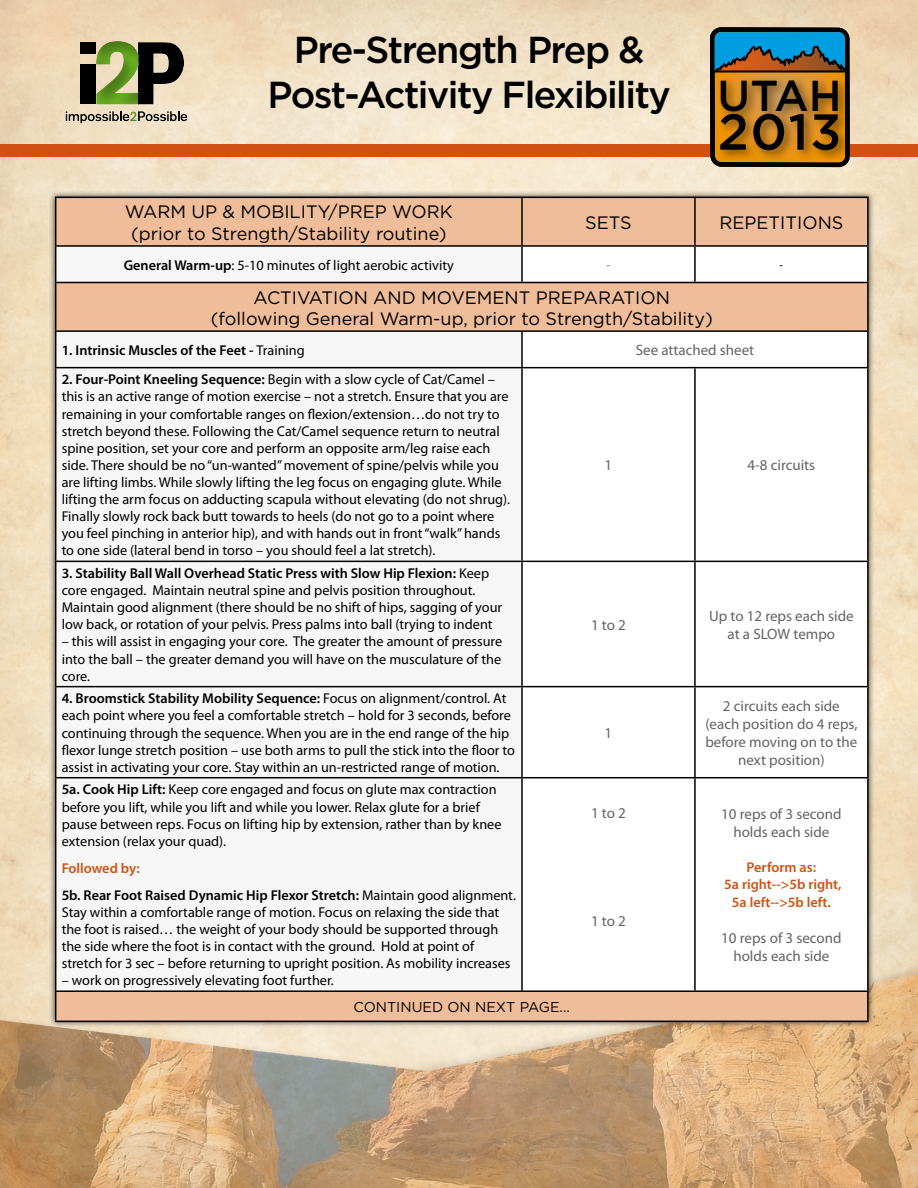
<style>
.page{position:relative;width:918px;height:1188px;background:#fff}
.page>*{position:absolute;margin:0;border:0;box-sizing:border-box;transform-origin:0 0}
.t1{font:500 50.55px "Gotham";color:#000}
.t2{font:500 37.5px/45px "Gotham";letter-spacing:-.04em;color:#000}
.t3{font:18px/21.6px "Gotham";color:#000;text-align:center}
.t4{font:15px/18px "Myriad Pro";color:#636363;text-align:center}
.t5{font:14.25px/17.1px "Myriad Pro";color:#000}
.t6{font:600 14.25px/27px "Myriad Pro";color:#000}
.t7{font:600 14.25px/17.5px "Myriad Pro";color:#d25112;text-align:center}
.t8{font:14.25px "Gotham";color:#000}
.t9{font:12px "Myriad Pro";color:#636363}
.t10{font:12px "Myriad Pro";color:#000}
.s1{font-size:43.35px}
.s2{font-weight:600}
.s3{font-weight:400}
.s4{color:#d25112}
</style>
<div class="page">
<img style="left:0;top:0;width:918px;height:1188px">
<div style="left:49px;top:190px;width:826px;height:838px;background:#000;opacity:.75"></div>
<div style="left:56px;top:198px;width:811px;height:47px;background:#efbd99"></div>
<div style="left:56px;top:247px;width:465px;height:743px;background:#f6f6f6"></div>
<svg style="left:523px;top:247px;width:344px;height:743px"></svg>
<div style="left:56px;top:282px;width:812px;height:49px;background:#efbd99"></div>
<div style="left:56px;top:991px;width:812px;height:30px;background:#efbd99"></div>
<hr style="left:55px;top:197px;width:467px;height:1px;background:#000">
<hr style="left:55px;top:198px;width:1px;height:47px;background:#000">
<hr style="left:522px;top:197px;width:173px;height:1px;background:#000">
<hr style="left:521px;top:198px;width:2px;height:47px;background:#000">
<hr style="left:695px;top:197px;width:174px;height:1px;background:#000">
<hr style="left:694px;top:198px;width:2px;height:47px;background:#000">
<hr style="left:867px;top:198px;width:2px;height:47px;background:#000">
<hr style="left:55px;top:245px;width:467px;height:2px;background:#000">
<hr style="left:55px;top:247px;width:1px;height:35px;background:#000">
<hr style="left:522px;top:245px;width:173px;height:2px;background:#000">
<hr style="left:521px;top:247px;width:2px;height:35px;background:#000">
<hr style="left:695px;top:245px;width:174px;height:2px;background:#000">
<hr style="left:694px;top:247px;width:2px;height:35px;background:#000">
<hr style="left:867px;top:247px;width:2px;height:35px;background:#000">
<hr style="left:55px;top:282px;width:467px;height:1px;background:#000">
<hr style="left:55px;top:283px;width:1px;height:47px;background:#000">
<hr style="left:522px;top:282px;width:173px;height:1px;background:#000">
<hr style="left:695px;top:282px;width:174px;height:1px;background:#000">
<hr style="left:867px;top:283px;width:2px;height:47px;background:#000">
<hr style="left:55px;top:330px;width:467px;height:2px;background:#000">
<hr style="left:55px;top:332px;width:1px;height:35px;background:#000">
<hr style="left:522px;top:330px;width:173px;height:2px;background:#000">
<hr style="left:521px;top:332px;width:2px;height:35px;background:#000">
<hr style="left:695px;top:330px;width:174px;height:2px;background:#000">
<hr style="left:867px;top:332px;width:2px;height:35px;background:#000">
<hr style="left:55px;top:367px;width:467px;height:1px;background:#000">
<hr style="left:55px;top:368px;width:1px;height:193px;background:#000">
<hr style="left:522px;top:367px;width:173px;height:1px;background:#000">
<hr style="left:521px;top:368px;width:2px;height:193px;background:#000">
<hr style="left:695px;top:367px;width:174px;height:1px;background:#000">
<hr style="left:694px;top:368px;width:2px;height:193px;background:#000">
<hr style="left:867px;top:368px;width:2px;height:193px;background:#000">
<hr style="left:55px;top:561px;width:467px;height:1px;background:#000">
<hr style="left:55px;top:562px;width:1px;height:124px;background:#000">
<hr style="left:522px;top:561px;width:173px;height:1px;background:#000">
<hr style="left:521px;top:562px;width:2px;height:124px;background:#000">
<hr style="left:695px;top:561px;width:174px;height:1px;background:#000">
<hr style="left:694px;top:562px;width:2px;height:124px;background:#000">
<hr style="left:867px;top:562px;width:2px;height:124px;background:#000">
<hr style="left:55px;top:686px;width:467px;height:1px;background:#000">
<hr style="left:55px;top:687px;width:1px;height:90px;background:#000">
<hr style="left:522px;top:686px;width:173px;height:1px;background:#000">
<hr style="left:521px;top:687px;width:2px;height:90px;background:#000">
<hr style="left:695px;top:686px;width:174px;height:1px;background:#000">
<hr style="left:694px;top:687px;width:2px;height:90px;background:#000">
<hr style="left:867px;top:687px;width:2px;height:90px;background:#000">
<hr style="left:55px;top:777px;width:467px;height:1px;background:#000">
<hr style="left:55px;top:778px;width:1px;height:212px;background:#000">
<hr style="left:522px;top:777px;width:173px;height:1px;background:#000">
<hr style="left:521px;top:778px;width:2px;height:212px;background:#000">
<hr style="left:695px;top:777px;width:174px;height:1px;background:#000">
<hr style="left:694px;top:778px;width:2px;height:212px;background:#000">
<hr style="left:867px;top:778px;width:2px;height:212px;background:#000">
<hr style="left:55px;top:990px;width:467px;height:2px;background:#000">
<svg style="left:55px;top:992px;width:1px;height:29px"></svg>
<hr style="left:522px;top:990px;width:173px;height:2px;background:#000">
<hr style="left:695px;top:990px;width:174px;height:2px;background:#000">
<hr style="left:867px;top:992px;width:2px;height:29px;background:#000">
<hr style="left:55px;top:1021px;width:467px;height:1px;background:#000">
<hr style="left:522px;top:1021px;width:173px;height:1px;background:#000">
<hr style="left:695px;top:1021px;width:174px;height:1px;background:#000">
<div style="left:0;top:144px;width:918px;height:12px;background:#d25112"></div>
<div style="left:40px;top:39px;width:172px;height:85px;background:#000;opacity:.3"></div>
<svg style="left:710px;top:27px;width:140px;height:140px;background:#856e39"></svg>
<h2 class="t2" style="left:267px;top:26px;width:576px;text-indent:26px">Pre-Strength Prep &amp;<br>Post-Activity Flexibility <span class="s1">UTAH</span></h2>
<h1 class="t1" style="left:718px;top:103px;width:125px">2013</h1>
<p class="t3" style="left:125px;top:201px;width:329px">WARM UP &amp; MOBILITY/PREP WORK (prior to Strength/Stability routine)</p>
<p class="t3" style="left:585px;top:212px;width:48px">SETS</p>
<p class="t3" style="left:719px;top:212px;width:126px">REPETITIONS</p>
<p class="t5" style="left:124px;top:256px;width:332px"><span class="s2">General Warm-up</span>: 5-10 minutes of light aerobic activity</p>
<p class="t9" style="left:607px;top:257px;width:5px">-</p>
<p class="t10" style="left:780px;top:257px;width:5px">-</p>
<p class="t3" style="left:254px;top:286px;width:68px">Acti vation</p>
<p class="t3" style="left:373px;top:286px;width:106px">an d Movement</p>
<p class="t3" style="left:211px;top:286px;width:504px;text-align:left;text-indent:325px">Preparation<br>(following General Warm-up, prior to Strength/Stability)</p>
<p class="t6" style="left:62px;top:336px;width:245px">1. Intrinsic Muscles of the Feet - <span class="s3">Training</span></p>
<p class="t4" style="left:636px;top:341px;width:120px">See attached sheet</p>
<p class="t5" style="left:62px;top:371px;width:450px"><span class="s2">2. Four-Point Kneeling Sequence:</span> Begin with a slow cycle of Cat/Camel – this is an active range of motion exercise – not a stretch. Ensure that you are remaining in your comfortable ranges on flexion/extension…do not try to stretch beyond these. Following the Cat/Camel sequence return to neutral spine position, set your core and perform an opposite arm/leg raise each side. There should be no “un-wanted” movement of spine/pelvis while you are lifting limbs. While slowly lifting the leg focus on engaging glute. While lifting the arm focus on adducting scapula without elevating (do not shrug).<br>Finally slowly rock back butt towards to heels (do not go to a point where you feel pinching in anterior hip), and with hands out in front “walk” hands to one side (lateral bend in torso – you should feel a lat stretch).</p>
<p class="t4" style="left:605px;top:456px;width:9px">1</p>
<p class="t4" style="left:748px;top:456px;width:69px">4-8 circuits</p>
<p class="t5" style="left:62px;top:564px;width:442px"><span class="s2">3. Stability Ball Wall Overhead Static Press with Slow Hip Flexion:</span> Keep core engaged. Maintain neutral spine and pelvis position throughout.<br>Maintain good alignment (there should be no shift of hips, sagging of your low back, or rotation of your pelvis. Press palms into ball (trying to indent</p>
<p class="t5" style="left:62px;top:633px;width:442px;text-align:justify">– this will assist in engaging your core. The greater the amount of pressure into the ball – the greater demand you will have on the musculature of the core.</p>
<p class="t5" style="left:62px;top:690px;width:455px"><span class="s2">4. Broomstick Stability Mobility Sequence:</span> Focus on alignment/control. At each point where you feel a comfortable stretch – hold for 3 seconds, before continuing through the sequence. When you are in the end range of the hip flexor lunge stretch position – use both arms to pull the stick into the floor to assist in activating your core. Stay within an un-restricted range of motion.</p>
<p class="t5" style="left:62px;top:781px;width:441px"><span class="s2">5a. Cook Hip Lift:</span> Keep core engaged and focus on glute max contraction before you lift, while you lift and while you lower. Relax glute for a brief pause between reps. Focus on lifting hip by extension, rather than by knee extension (relax your quad).</p>
<p class="t6" style="left:62px;top:854px;width:456px"><span class="s4">Followed by:<br></span>5b. Rear Foot Raised Dynamic Hip Flexor Stretch: <span class="s3">Maintain good alignment.</span></p>
<p class="t5" style="left:62px;top:903px;width:450px">Stay within a comfortable range of motion. Focus on relaxing the side that the foot is raised… the weight of your body should be supported through the side where the foot is in contact with the ground. Hold at point of stretch for 3 sec – before returning to upright position. As mobility increases</p>
<p class="t5" style="left:62px;top:972px;width:274px">– work on progressively elevating foot further.</p>
<p class="t8" style="left:353px;top:999px;width:218px">CONTINUED ON NEXT PAGE...</p>
<p class="t4" style="left:591px;top:615px;width:36px">1 to 2</p>
<p class="t4" style="left:709px;top:606px;width:146px">Up to 12 reps each side at a SLOW tempo</p>
<p class="t4" style="left:605px;top:724px;width:9px">1</p>
<p class="t4" style="left:591px;top:804px;width:36px">1 to 2</p>
<p class="t4" style="left:591px;top:912px;width:36px">1 to 2</p>
<p class="t4" style="left:705px;top:697px;width:154px">2 circuits each side (each position do 4 reps, before moving on to the next position)</p>
<p class="t4" style="left:721px;top:805px;width:122px">10 reps of 3 second holds each side</p>
<p class="t7" style="left:724px;top:858px;width:119px">Perform as:<br>5a right--&gt;5b right,<br>5a left--&gt;5b left.</p>
<p class="t4" style="left:721px;top:929px;width:122px">10 reps of 3 second holds each side</p>
</div>
